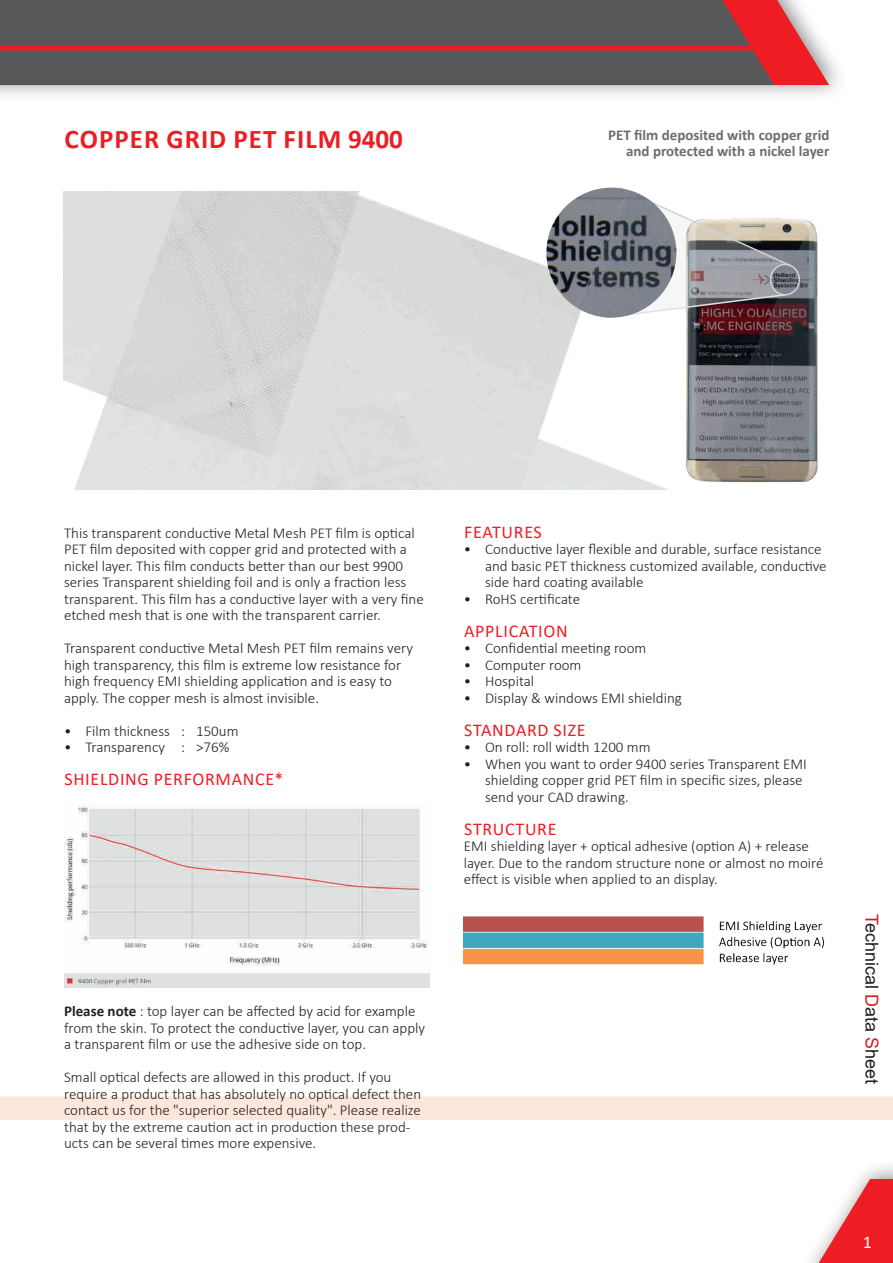
<style>
.page{position:relative;width:893px;height:1263px;background:#fff}
.page>*{position:absolute;margin:0;border:0;box-sizing:border-box;transform-origin:0 0}
.kop_18pt{font:700 27px "Calibri";letter-spacing:.04em;color:#ee1d23}
.kop_12pt{font:18px "Calibri";letter-spacing:.04em;color:#ee1d23}
.t1{font:18px "Arial";color:#231f20}
.t2{font:18px "Calibri";color:#fff}
.platte_tekst_productomschrijving{font:300 15px/16.5px "Calibri";color:#231f20}
.platte_tekst_10pt_70{font:700 15px/16.5px "Calibri";color:#6c6d70;text-align:right}
.s1{font-weight:700}
.s2{color:#d1232a}
</style>
<div class="page">
<svg style="left:0;top:916px;width:893px;height:347px"></svg>
<div style="left:0;top:0;width:849px;height:102px;background:#231f20;opacity:.5"></div>
<svg style="left:774px;top:0;width:55px;height:85px;fill:#ee1d23"></svg>
<svg style="left:0;top:0;width:774px;height:85px;background:#aa373b"></svg>
<svg style="left:0;top:0;width:756px;height:84px;background:#615356"></svg>
<img style="left:685px;top:219px;width:133px;height:264px">
<img style="left:64px;top:805px;width:365px;height:183px">
<img style="left:464px;top:916px;width:365px;height:50px">
<img style="left:64px;top:191px;width:602px;height:298px">
<div style="left:770px;top:264px;width:30px;height:32px;border:2px solid #d1d2d4;border-radius:50%"></div>
<svg style="left:602px;top:187px;width:191px;height:132px"></svg>
<img style="left:546px;top:188px;width:130px;height:130px;border-radius:65px">
<p class="kop_18pt" style="left:65px;top:120px;width:340px">COPPER GRID PET FILM 9400</p>
<p class="platte_tekst_10pt_70" style="left:608px;top:126px;width:223px">PET film deposited with copper grid and protected with a nickel layer</p>
<p class="platte_tekst_productomschrijving" style="left:64px;top:524px;width:361px">This transparent conductive Metal Mesh PET film is optical PET film deposited with copper grid and protected with a nickel layer. This film conducts better than our best 9900 series Transparent shielding foil and is only a fraction less transparent. This film has a conductive layer with a very fine etched mesh that is one with the transparent carrier.</p>
<p class="platte_tekst_productomschrijving" style="left:64px;top:640px;width:350px">Transparent conductive Metal Mesh PET film remains very high transparency, this film is extreme low resistance for high frequency EMI shielding application and is easy to</p>
<p class="platte_tekst_productomschrijving" style="left:64px;top:689px;width:256px">apply. The copper mesh is almost invisible.</p>
<p class="platte_tekst_productomschrijving" style="left:64px;top:722px;width:176px">• Film thickness : 150um</p>
<p class="platte_tekst_productomschrijving" style="left:64px;top:739px;width:167px">• Transparency : &gt;76%</p>
<p class="kop_12pt" style="left:64px;top:767px;width:221px">SHIELDING PERFORMANCE*</p>
<p class="platte_tekst_productomschrijving" style="left:64px;top:1003px;width:363px"><span class="s1">Please note</span> : top layer can be affected by acid for example from the skin. To protect the conductive layer, you can apply a transparent film or use the adhesive side on top.</p>
<p class="platte_tekst_productomschrijving" style="left:64px;top:1069px;width:359px">Small optical defects are allowed in this product. If you require a product that has absolutely no optical defect then contact us for the "superior selected quality". Please realize that by the extreme caution act in production these prod&shy;ucts can be several times more expensive.</p>
<p class="kop_12pt" style="left:464px;top:519px;width:79px">FEATURES</p>
<p class="platte_tekst_productomschrijving" style="left:485px;top:541px;width:343px;text-indent:-21px">• Conductive layer flexible and durable, surface resistance and basic PET thickness customized available, conductive side hard coating available</p>
<p class="platte_tekst_productomschrijving" style="left:464px;top:590px;width:118px">• RoHS certificate</p>
<p class="kop_12pt" style="left:464px;top:618px;width:105px">APPLICATION</p>
<p class="platte_tekst_productomschrijving" style="left:464px;top:640px;width:184px">• Confidential meeting room</p>
<p class="platte_tekst_productomschrijving" style="left:464px;top:656px;width:119px">• Computer room</p>
<p class="platte_tekst_productomschrijving" style="left:464px;top:673px;width:72px">• Hospital</p>
<p class="platte_tekst_productomschrijving" style="left:464px;top:689px;width:220px">• Display &amp; windows EMI shielding</p>
<p class="kop_12pt" style="left:464px;top:717px;width:123px">STANDARD SIZE</p>
<p class="platte_tekst_productomschrijving" style="left:464px;top:739px;width:188px">• On roll: roll width 1200 mm</p>
<p class="platte_tekst_productomschrijving" style="left:485px;top:755px;width:323px;text-indent:-21px">• When you want to order 9400 series Transparent EMI shielding copper grid PET film in specific sizes, please send your CAD drawing.</p>
<p class="kop_12pt" style="left:464px;top:816px;width:94px">STRUCTURE</p>
<p class="platte_tekst_productomschrijving" style="left:464px;top:838px;width:361px">EMI shielding layer + optical adhesive (option A) + release layer. Due to the random structure none or almost no moiré effect is visible when applied to an display.</p>
<p class="t1" style="left:884px;top:914px;width:172px;rotate:90deg"><span class="s2">T</span>echnical <span class="s2">D</span>ata <span class="s2">S</span>heet</p>
<p class="t2" style="left:863px;top:1229px;width:11px">1</p>
</div>
